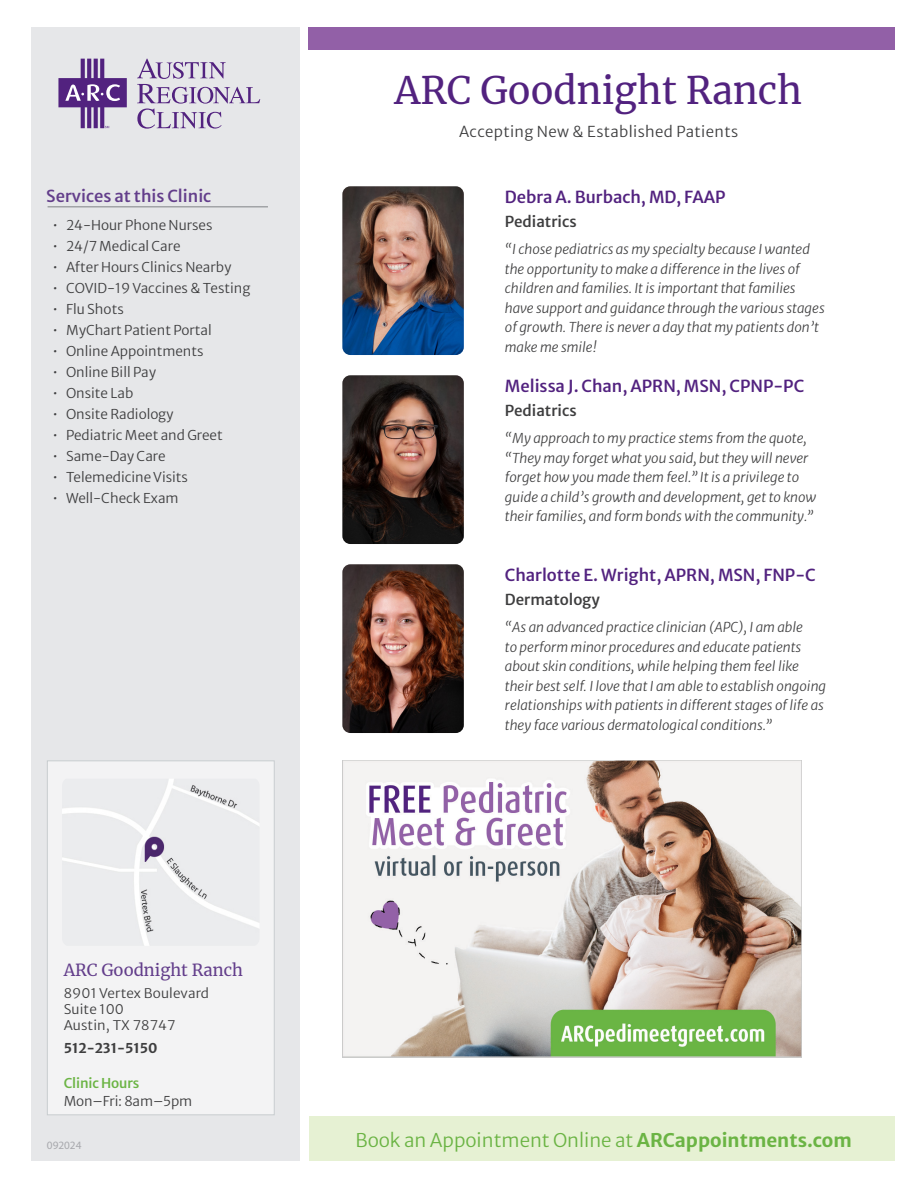
<style>
.page{position:relative;width:918px;height:1188px;background:#fff}
.page>*{position:absolute;margin:0;border:0;box-sizing:border-box;transform-origin:0 0}
.Doctor_s_Name{font:37.5px "Merriweather";color:#52227f}
.Green_Footer{font:300 18.75px "Merriweather Sans";color:#6bb444}
.Doctor_Name_header{font:500 16.5px "Merriweather Sans";color:#52227f}
.Sub_header{font:500 16.5px "Merriweather Sans";color:#633e8b}
.Clinic_Name{font:16.5px "Merriweather";color:#633e8b}
.Subhead{font:300 15px "Merriweather Sans";letter-spacing:.025em;color:#3e3e3f}
.doctor_specialty{font:500 15px "Merriweather Sans";color:#3e3e3f}
.quote2{font:italic 300 13.5px/19.5px "Merriweather Sans";color:#3e3e3f}
.address{font:300 13.5px "Merriweather Sans";color:#3e3e3f}
.Phone_Number{font:700 13.5px "Merriweather Sans";color:#3e3e3f}
.address-2{font:500 13.5px "Merriweather Sans";letter-spacing:-.01em;color:#6bb444}
.Address{font:300 13.2px/15.8px "Merriweather Sans";letter-spacing:.01em;color:#3e3e3f}
.t1{font:11.25px "Myriad Pro";color:#a8a9ad}
.s1{font-weight:700}
</style>
<div class="page">
<div style="left:31px;top:27px;width:269px;height:1134px;background:#e6e7e9"></div>
<div style="left:309px;top:1116px;width:585px;height:45px;background:#e6f1d3"></div>
<svg style="left:137px;top:59px;width:123px;height:70px"></svg>
<svg style="left:58px;top:59px;width:69px;height:69px"></svg>
<div style="left:308px;top:27px;width:587px;height:22px;background:#9260a7"></div>
<hr style="left:48px;top:207px;width:220px;height:1px;background:#808285">
<div style="left:47px;top:760px;width:228px;height:355px;background:#f3f3f4;border:1px solid #aeb6b9"></div>
<img style="left:342px;top:564px;width:122px;height:169px">
<img style="left:342px;top:186px;width:122px;height:169px">
<img style="left:342px;top:375px;width:122px;height:169px">
<img style="left:342px;top:760px;width:460px;height:297px">
<img style="left:62px;top:779px;width:197px;height:166px">
<p class="Doctor_s_Name" style="left:394px;top:65px;width:409px">ARC Goodnight Ranch</p>
<p class="Sub_header" style="left:46px;top:181px;width:167px">Services at this Clinic</p>
<p class="address" style="left:53px;top:213px;width:161px">• 24-Hour Phone Nurses</p>
<p class="address" style="left:53px;top:234px;width:130px">• 24/7 Medical Care</p>
<p class="address" style="left:53px;top:255px;width:180px">• After Hours Clinics Nearby</p>
<p class="address" style="left:53px;top:276px;width:199px">• COVID-19 Vaccines &amp; Testing</p>
<p class="address" style="left:53px;top:297px;width:73px">• Flu Shots</p>
<p class="address" style="left:53px;top:318px;width:161px">• MyChart Patient Portal</p>
<p class="address" style="left:53px;top:339px;width:152px">• Online Appointments</p>
<p class="address" style="left:53px;top:360px;width:105px">• Online Bill Pay</p>
<p class="address" style="left:53px;top:381px;width:82px">• Onsite Lab</p>
<p class="address" style="left:53px;top:402px;width:123px">• Onsite Radiology</p>
<p class="address" style="left:53px;top:423px;width:172px">• Pediatric Meet and Greet</p>
<p class="address" style="left:53px;top:444px;width:115px">• Same-Day Care</p>
<p class="address" style="left:53px;top:465px;width:137px">• Telemedicine Visits</p>
<p class="address" style="left:53px;top:486px;width:128px">• Well-Check Exam</p>
<p class="Clinic_Name" style="left:64px;top:959px;width:181px">ARC Goodnight Ranch</p>
<p class="Address" style="left:64px;top:984px;width:147px">8901 Vertex Boulevard<br>Suite 100<br>Austin, TX 78747</p>
<p class="Phone_Number" style="left:64px;top:1037px;width:95px">512-231-5150</p>
<p class="address-2" style="left:64px;top:1072px;width:77px">Clinic Hours</p>
<p class="address" style="left:64px;top:1090px;width:130px">Mon–Fri: 8am–5pm</p>
<p class="Subhead" style="left:459px;top:118px;width:281px">Accepting New &amp; Established Patients</p>
<p class="Doctor_Name_header" style="left:505px;top:182px;width:222px">Debra A. Burbach, MD, FAAP</p>
<p class="doctor_specialty" style="left:505px;top:209px;width:73px">Pediatrics</p>
<p class="quote2" style="left:505px;top:238px;width:321px">“I chose pediatrics as my specialty because I wanted the opportunity to make a difference in the lives of children and families. It is important that families have support and guidance through the various stages of growth. There is never a day that my patients don’t make me smile!</p>
<p class="Doctor_Name_header" style="left:505px;top:371px;width:301px">Melissa J. Chan, APRN, MSN, CPNP-PC</p>
<p class="doctor_specialty" style="left:505px;top:398px;width:73px">Pediatrics</p>
<p class="quote2" style="left:505px;top:427px;width:313px">“My approach to my practice stems from the quote, “They may forget what you said, but they will never forget how you made them feel.” It is a privilege to guide a child’s growth and development, get to know their families, and form bonds with the community.”</p>
<p class="Doctor_Name_header" style="left:505px;top:560px;width:312px">Charlotte E. Wright, APRN, MSN, FNP-C</p>
<p class="doctor_specialty" style="left:505px;top:587px;width:96px">Dermatology</p>
<p class="quote2" style="left:505px;top:616px;width:323px">“As an advanced practice clinician (APC), I am able<br>to perform minor procedures and educate patients about skin conditions, while helping them feel like their best self. I love that I am able to establish ongoing relationships with patients in different stages of life as they face various dermatological conditions.”</p>
<p class="t1" style="left:47px;top:1138px;width:36px">092024</p>
<p class="Green_Footer" style="left:355px;top:1124px;width:498px">Book an Appointment Online at <span class="s1">ARCappointments.com</span></p>
</div>
